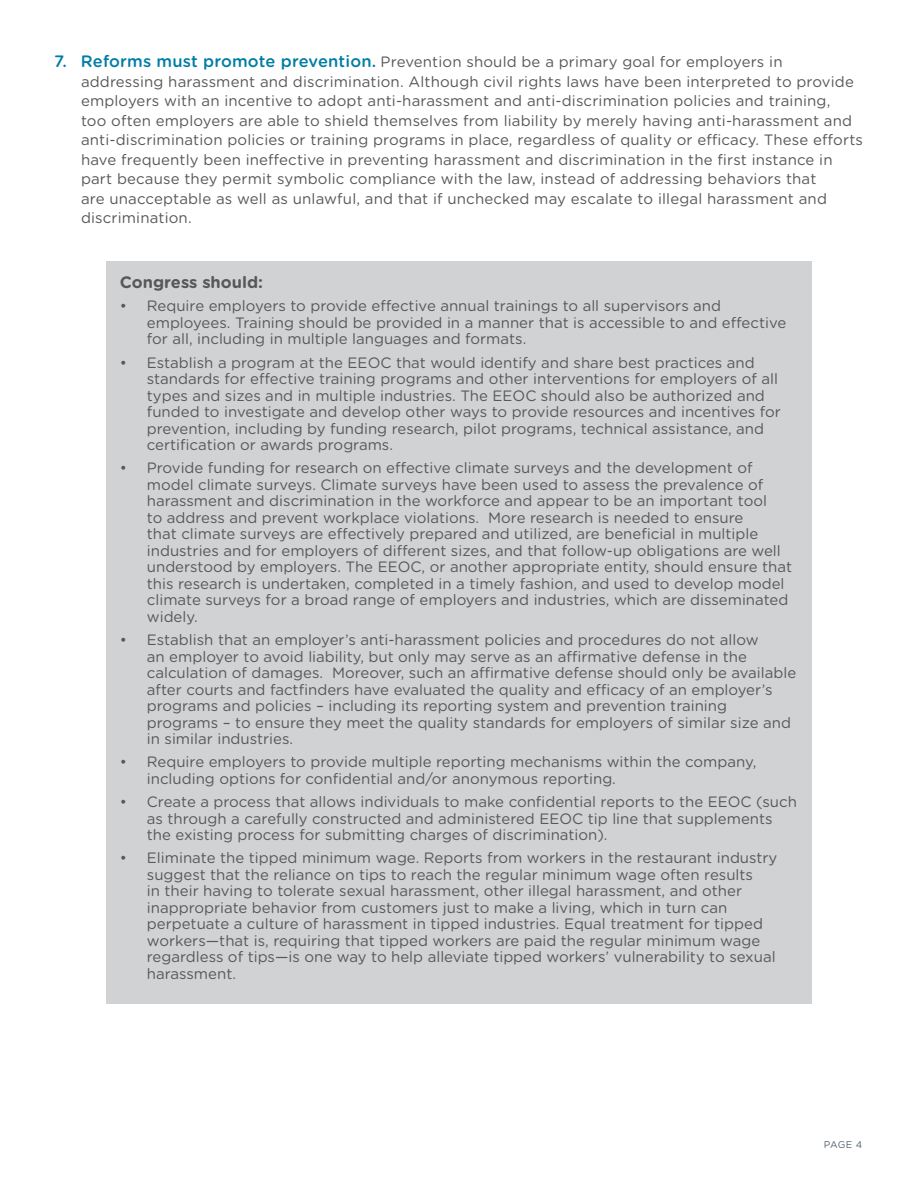
<style>
.page{position:relative;width:918px;height:1188px;background:#fff}
.page>*{position:absolute;margin:0;border:0;box-sizing:border-box;transform-origin:0 0}
.Source{font:700 16.5px "Gotham Rounded";color:#57585a}
.Bulleted_Body_Copy{font:15px/16.5px "Gotham Rounded";color:#57585a}
.t1{font:9.75px "Gotham Rounded";color:#53656e}
.s1{font-weight:500;font-size:16.5px;color:#007da5}
</style>
<div class="page">
<div style="left:106px;top:261px;width:706px;height:743px;background:#d1d2d4"></div>
<p class="Bulleted_Body_Copy" style="left:81px;top:51px;width:784px;line-height:19.5px;text-indent:-27px"><span class="s1">7. Reforms must promote prevention.</span> Prevention should be a primary goal for employers in addressing harassment and discrimination. Although civil rights laws have been interpreted to provide employers with an incentive to adopt anti-harassment and anti-discrimination policies and training,<br>too often employers are able to shield themselves from liability by merely having anti-harassment and anti-discrimination policies or training programs in place, regardless of quality or efficacy. These efforts have frequently been ineffective in preventing harassment and discrimination in the first instance in part because they permit symbolic compliance with the law, instead of addressing behaviors that<br>are unacceptable as well as unlawful, and that if unchecked may escalate to illegal harassment and discrimination.</p>
<p class="Source" style="left:120px;top:270px;width:145px">Congress should:</p>
<p class="Bulleted_Body_Copy" style="left:147px;top:297px;width:641px;text-indent:-27px">• Require employers to provide effective annual trainings to all supervisors and employees. Training should be provided in a manner that is accessible to and effective for all, including in multiple languages and formats.</p>
<p class="Bulleted_Body_Copy" style="left:147px;top:353px;width:636px;text-indent:-27px">• Establish a program at the EEOC that would identify and share best practices and standards for effective training programs and other interventions for employers of all types and sizes and in multiple industries. The EEOC should also be authorized and funded to investigate and develop other ways to provide resources and incentives for prevention, including by funding research, pilot programs, technical assistance, and certification or awards programs.</p>
<p class="Bulleted_Body_Copy" style="left:147px;top:459px;width:647px;text-indent:-27px">• Provide funding for research on effective climate surveys and the development of model climate surveys. Climate surveys have been used to assess the prevalence of harassment and discrimination in the workforce and appear to be an important tool<br>to address and prevent workplace violations. More research is needed to ensure<br>that climate surveys are effectively prepared and utilized, are beneficial in multiple industries and for employers of different sizes, and that follow-up obligations are well understood by employers. The EEOC, or another appropriate entity, should ensure that this research is undertaken, completed in a timely fashion, and used to develop model climate surveys for a broad range of employers and industries, which are disseminated widely.</p>
<p class="Bulleted_Body_Copy" style="left:147px;top:631px;width:651px;text-indent:-27px">• Establish that an employer’s anti-harassment policies and procedures do not allow<br>an employer to avoid liability, but only may serve as an affirmative defense in the calculation of damages. Moreover, such an affirmative defense should only be available after courts and factfinders have evaluated the quality and efficacy of an employer’s programs and policies – including its reporting system and prevention training programs – to ensure they meet the quality standards for employers of similar size and in similar industries.</p>
<p class="Bulleted_Body_Copy" style="left:147px;top:753px;width:611px;text-indent:-27px">• Require employers to provide multiple reporting mechanisms within the company, including options for confidential and/or anonymous reporting.</p>
<p class="Bulleted_Body_Copy" style="left:147px;top:793px;width:652px;text-indent:-27px">• Create a process that allows individuals to make confidential reports to the EEOC (such as through a carefully constructed and administered EEOC tip line that supplements the existing process for submitting charges of discrimination).</p>
<p class="Bulleted_Body_Copy" style="left:147px;top:849px;width:632px;text-indent:-27px">• Eliminate the tipped minimum wage. Reports from workers in the restaurant industry suggest that the reliance on tips to reach the regular minimum wage often results<br>in their having to tolerate sexual harassment, other illegal harassment, and other inappropriate behavior from customers just to make a living, which in turn can perpetuate a culture of harassment in tipped industries. Equal treatment for tipped workers—that is, requiring that tipped workers are paid the regular minimum wage regardless of tips—is one way to help alleviate tipped workers’ vulnerability to sexual harassment.</p>
<p class="t1" style="left:824px;top:1138px;width:40px">PAGE 4</p>
</div>
